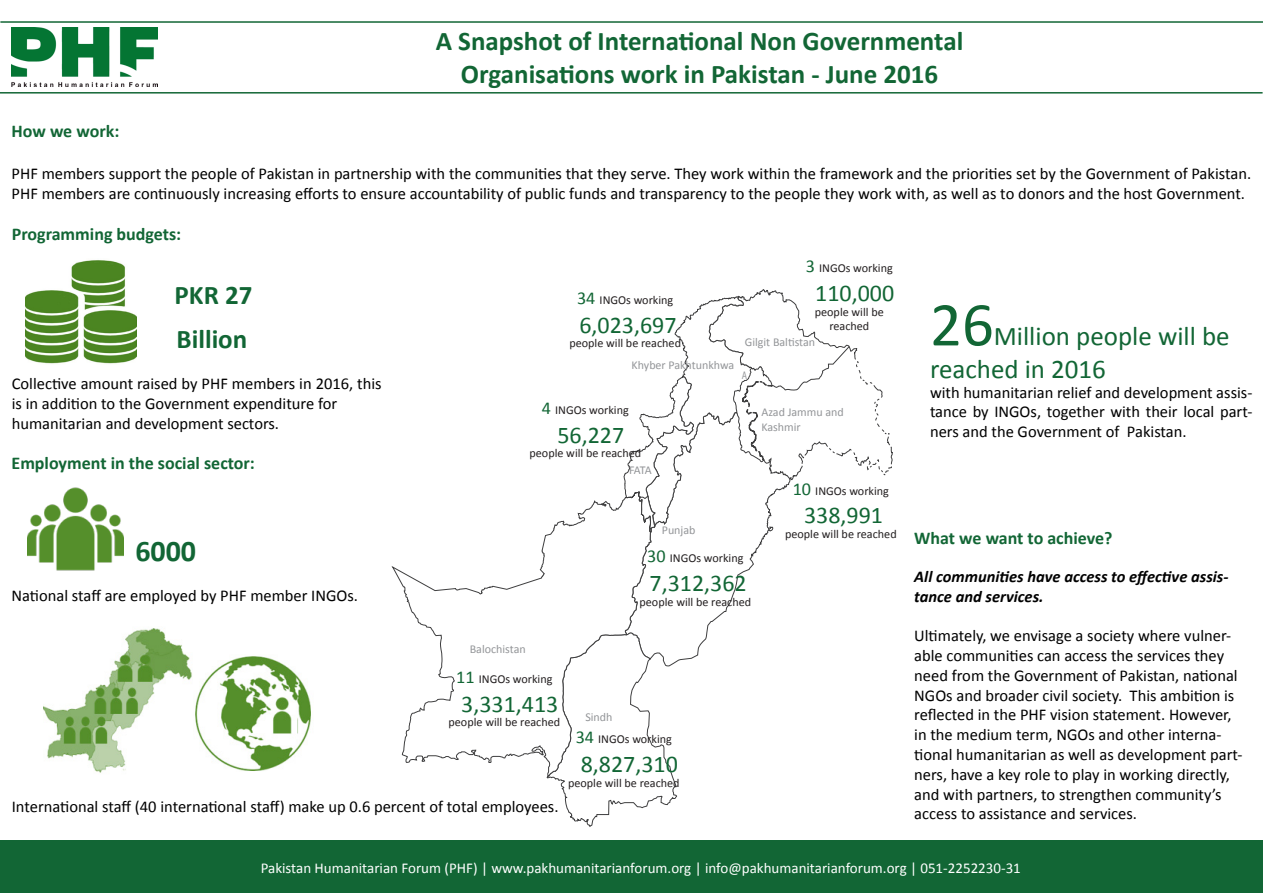
<style>
.page{position:relative;width:1263px;height:893px;background:#fff}
.page>*{position:absolute;margin:0;border:0;box-sizing:border-box;transform-origin:0 0}
.t1{font:63px "Calibri";color:#126635}
.t2{font:700 30px "Calibri";color:#126635}
.t3{font:700 27px/43.2px "Calibri";color:#126635}
.t4{font:27px/32.4px "Calibri";color:#126635}
.t5{font:24px "Calibri";color:#126635}
.t6{font:700 18px "Calibri";color:#126635}
.t7{font:16.5px/19.8px "Calibri";color:#000}
.t8{font:italic 700 16.5px/19.8px "Calibri";color:#000}
.t9{font:15px "Calibri";color:#fff}
.t10{font:12.15px/14.5px "Calibri";color:#231f20;text-align:center}
.t11{font:12px/14.4px "Calibri";color:#939598}
.t12{font:11.1px "Myriad Pro";color:#939598;scale:.78 1}
.s1{font-size:18.15px;color:#126635}
</style>
<div class="page">
<hr style="left:0;top:21px;width:1263px;height:2px;background:#126635">
<hr style="left:0;top:92px;width:1262px;height:2px;background:#126635">
<img style="left:26px;top:260px;width:110px;height:104px">
<img style="left:28px;top:487px;width:95px;height:84px">
<img style="left:43px;top:628px;width:149px;height:145px">
<img style="left:195px;top:656px;width:116px;height:115px">
<div style="left:0;top:840px;width:1263px;height:53px;background:#126635"></div>
<svg style="left:392px;top:534px;width:155px;height:229px"></svg>
<svg style="left:547px;top:289px;width:345px;height:538px"></svg>
<img style="left:11px;top:27px;width:146px;height:60px">
<p class="t3" style="left:436px;top:19px;width:529px">A Snapshot of International Non Governmental</p>
<p class="t3" style="left:461px;top:51px;width:479px">Organisations work in Pakistan - June 2016</p>
<p class="t6" style="left:12px;top:119px;width:109px">How we work:</p>
<p class="t7" style="left:12px;top:163px;width:1241px">PHF members support the people of Pakistan in partnership with the communities that they serve. They work within the framework and the priorities set by the Government of Pakistan.<br>PHF members are continuously increasing efforts to ensure accountability of public funds and transparency to the people they work with, as well as to donors and the host Government.</p>
<p class="t6" style="left:12px;top:221px;width:171px">Programming budgets:</p>
<p class="t3" style="left:175px;top:273px;width:79px">PKR 27<br>Billion</p>
<p class="t7" style="left:12px;top:373px;width:371px">Collective amount raised by PHF members in 2016, this is in addition to the Government expenditure for</p>
<p class="t7" style="left:12px;top:413px;width:269px">humanitarian and development sectors.</p>
<p class="t6" style="left:12px;top:450px;width:245px">Employment in the social sector:</p>
<p class="t2" style="left:135px;top:530px;width:62px">6000</p>
<p class="t7" style="left:12px;top:585px;width:348px">National staff are employed by PHF member INGOs.</p>
<p class="t10" style="left:577px;top:292px;width:98px"><span class="s1">34</span> INGOs working</p>
<p class="t5" style="left:579px;top:308px;width:99px">6,023,697</p>
<p class="t10" style="left:569px;top:336px;width:113px">people will be reached</p>
<p class="t11" style="left:632px;top:357px;width:104px">Khyber Pakhtunkhwa</p>
<p class="t10" style="left:806px;top:261px;width:89px"><span class="s1">3</span> INGOs working</p>
<p class="t5" style="left:815px;top:277px;width:81px">110,000</p>
<p class="t10" style="left:815px;top:304px;width:70px">people will be reached</p>
<p class="t11" style="left:745px;top:334px;width:72px">Gilgit Baltistan</p>
<p class="t12" style="left:742px;top:368px;width:8px">A</p>
<p class="t10" style="left:542px;top:402px;width:89px"><span class="s1">4</span> INGOs working</p>
<p class="t5" style="left:557px;top:418px;width:68px">56,227</p>
<p class="t10" style="left:529px;top:446px;width:113px">people will be reached</p>
<p class="t11" style="left:629px;top:463px;width:24px">FATA</p>
<p class="t11" style="left:662px;top:523px;width:35px">Punjab</p>
<p class="t11" style="left:761px;top:405px;width:84px">Azad Jammu and<br>Kashmir</p>
<p class="t10" style="left:793px;top:483px;width:98px"><span class="s1">10</span> INGOs working</p>
<p class="t5" style="left:804px;top:499px;width:81px">338,991</p>
<p class="t10" style="left:785px;top:526px;width:113px">people will be reached</p>
<p class="t10" style="left:647px;top:551px;width:98px"><span class="s1">30</span> INGOs working</p>
<p class="t5" style="left:649px;top:566px;width:99px">7,312,362</p>
<p class="t10" style="left:639px;top:594px;width:113px">people will be reached</p>
<p class="t11" style="left:470px;top:641px;width:57px">Balochistan</p>
<p class="t10" style="left:456px;top:671px;width:98px"><span class="s1">11</span> INGOs working</p>
<p class="t5" style="left:461px;top:687px;width:99px">3,331,413</p>
<p class="t10" style="left:448px;top:715px;width:113px">people will be reached</p>
<p class="t11" style="left:585px;top:709px;width:29px">Sindh</p>
<p class="t10" style="left:576px;top:732px;width:98px"><span class="s1">34</span> INGOs working</p>
<p class="t5" style="left:581px;top:747px;width:99px">8,827,310</p>
<p class="t10" style="left:568px;top:775px;width:113px">people will be reached</p>
<p class="t7" style="left:12px;top:796px;width:548px">International staff (40 international staff) make up 0.6 percent of total employees.</p>
<p class="t1" style="left:930px;top:281px;width:65px">26</p>
<p class="t4" style="left:930px;top:319px;width:301px;text-indent:64px">Million people will be reached in 2016</p>
<p class="t7" style="left:930px;top:382px;width:324px;text-align:justify">with humanitarian relief and development assis&shy;tance by INGOs, together with their local part&shy;ners and the Government of Pakistan.</p>
<p class="t6" style="left:914px;top:525px;width:200px">What we want to achieve?</p>
<p class="t8" style="left:914px;top:566px;width:316px">All communities have access to effective assis&shy;tance and services.</p>
<p class="t7" style="left:914px;top:625px;width:330px">Ultimately, we envisage a society where vulner&shy;able communities can access the services they need from the Government of Pakistan, national NGOs and broader civil society. This ambition is reflected in the PHF vision statement. However, in the medium term, NGOs and other interna&shy;tional humanitarian as well as development part&shy;ners, have a key role to play in working directly, and with partners, to strengthen community’s access to assistance and services.</p>
<p class="t9" style="left:261px;top:857px;width:762px">Pakistan Humanitarian Forum (PHF) | www.pakhumanitarianforum.org | info@pakhumanitarianforum.org | 051-2252230-31</p>
</div>
